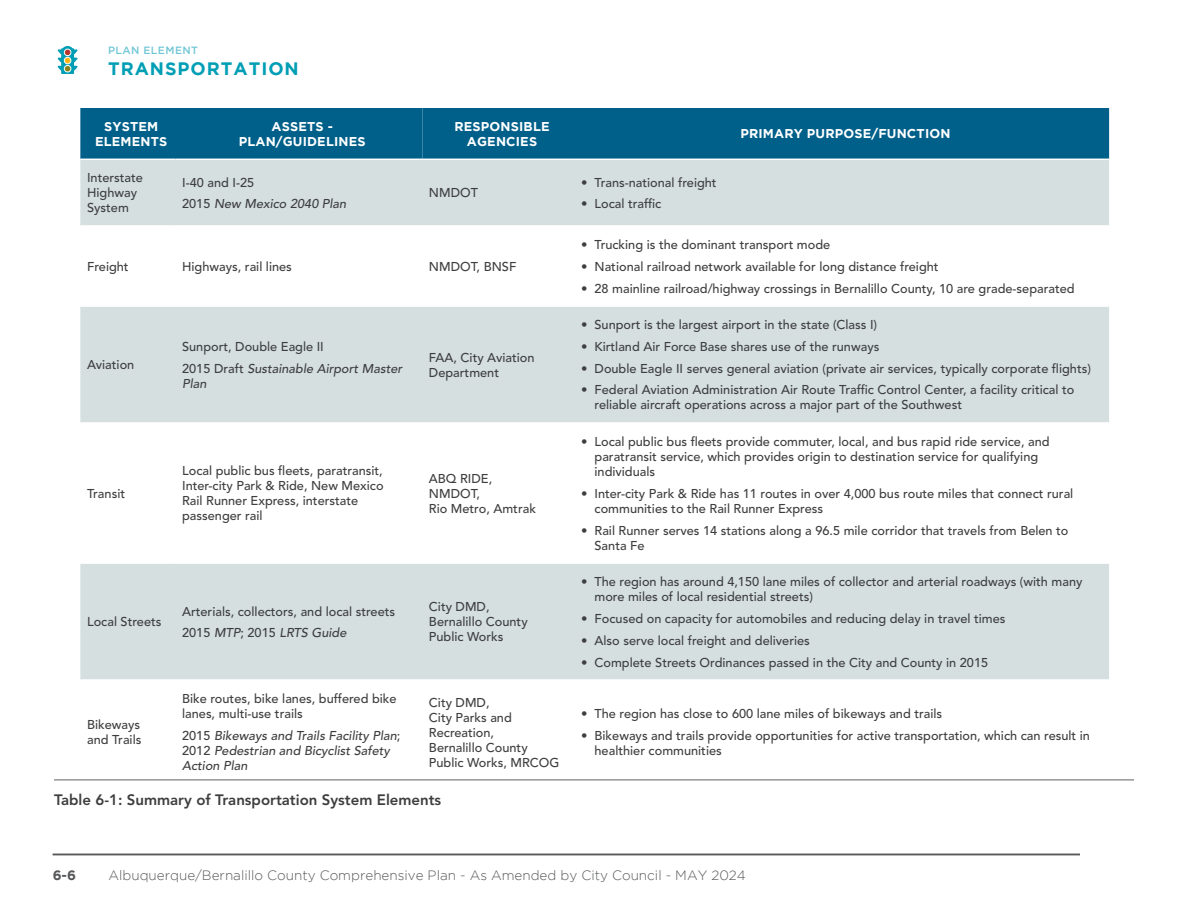
<style>
.page{position:relative;width:1188px;height:918px;background:#fff}
.page>*{position:absolute;margin:0;border:0;box-sizing:border-box;transform-origin:0 0}
.t1{font:700 18px "Gotham";letter-spacing:.055em;color:#009eb5}
.Figure_Title{font:800 15px "Avenir LT Std";color:#3e3e3f}
.t2{font:300 13.5px "Gotham";color:#57585a}
.t3{font:700 13.5px "Gotham";color:#57585a}
.Chart_Table_Text{font:500 12.75px/15px "Avenir LT Std";color:#3e3e3f}
.Chart_Table_Text-2{font:italic 500 12.75px/15px "Avenir LT Std";color:#3e3e3f}
.Chart_Table_-_top_line{font:700 12.75px/15px "Gotham";letter-spacing:.015em;color:#fff;text-align:center}
.t4{font:500 10.5px "Gotham";letter-spacing:.045em;color:#6fc6d5}
.s1{font-style:normal}
</style>
<div class="page">
<svg style="left:58px;top:46px;width:20px;height:28px"></svg>
<div style="left:64px;top:49px;width:7px;height:7px;background:#b4362f;border:1px solid #fff;border-radius:50%"></div>
<div style="left:64px;top:57px;width:7px;height:7px;background:#fcb615;border:1px solid #fff;border-radius:50%"></div>
<div style="left:64px;top:65px;width:7px;height:7px;background:#86821c;border:1px solid #fff;border-radius:50%"></div>
<hr style="left:53px;top:854px;width:1027px;height:1px;background:#57585a">
<div style="left:80px;top:108px;width:1029px;height:51px;background:#00608a"></div>
<div style="left:175px;top:108px;width:247px;height:51px;background:#00608a"></div>
<svg style="left:80px;top:160px;width:1029px;height:519px;fill:#d5dfe0"></svg>
<hr style="left:80px;top:225px;width:95px;height:2px;background:#fff">
<hr style="left:80px;top:305px;width:95px;height:2px;background:#fff">
<hr style="left:175px;top:225px;width:247px;height:2px;background:#fff">
<hr style="left:422px;top:225px;width:153px;height:2px;background:#fff">
<hr style="left:575px;top:225px;width:534px;height:2px;background:#fff">
<hr style="left:175px;top:305px;width:247px;height:2px;background:#fff">
<hr style="left:422px;top:305px;width:153px;height:2px;background:#fff">
<hr style="left:575px;top:305px;width:534px;height:2px;background:#fff">
<hr style="left:80px;top:422px;width:95px;height:2px;background:#fff">
<hr style="left:175px;top:422px;width:247px;height:2px;background:#fff">
<hr style="left:422px;top:422px;width:153px;height:2px;background:#fff">
<hr style="left:575px;top:422px;width:534px;height:2px;background:#fff">
<hr style="left:80px;top:562px;width:95px;height:2px;background:#fff">
<hr style="left:175px;top:562px;width:247px;height:2px;background:#fff">
<hr style="left:422px;top:562px;width:153px;height:2px;background:#fff">
<hr style="left:575px;top:562px;width:534px;height:2px;background:#fff">
<hr style="left:54px;top:779px;width:1080px;height:2px;background:#939598">
<p class="t4" style="left:108px;top:44px;width:92px">PLAN ELEMENT</p>
<h1 class="t1" style="left:108px;top:58px;width:192px">TRANSPORTATION</h1>
<p class="Chart_Table_-_top_line" style="left:95px;top:118px;width:74px">SYSTEM<br>ELEMENTS</p>
<p class="Chart_Table_-_top_line" style="left:239px;top:118px;width:129px">ASSETS -<br>PLAN/GUIDELINES</p>
<p class="Chart_Table_-_top_line" style="left:454px;top:118px;width:97px">RESPONSIBLE<br>AGENCIES</p>
<p class="Chart_Table_-_top_line" style="left:740px;top:126px;width:212px">PRIMARY PURPOSE/FUNCTION</p>
<p class="Chart_Table_Text" style="left:87px;top:171px;width:57px">Interstate<br>Highway<br>System</p>
<p class="Chart_Table_Text" style="left:182px;top:175px;width:74px">I-40 and I-25</p>
<p class="Chart_Table_Text" style="left:581px;top:175px;width:137px">• Trans-national freight</p>
<p class="Chart_Table_Text" style="left:581px;top:197px;width:82px">• Local traffic</p>
<p class="Chart_Table_Text" style="left:429px;top:186px;width:51px">NMDOT</p>
<p class="Chart_Table_Text-2" style="left:182px;top:197px;width:166px"><span class="s1">2015</span> New Mexico 2040 Plan</p>
<p class="Chart_Table_Text" style="left:87px;top:259px;width:43px">Freight</p>
<p class="Chart_Table_Text" style="left:182px;top:259px;width:111px">Highways, rail lines</p>
<p class="Chart_Table_Text" style="left:429px;top:259px;width:89px">NMDOT, BNSF</p>
<p class="Chart_Table_Text" style="left:87px;top:358px;width:49px">Aviation</p>
<p class="Chart_Table_Text" style="left:87px;top:486px;width:40px">Transit</p>
<p class="Chart_Table_Text" style="left:182px;top:339px;width:143px">Sunport, Double Eagle II</p>
<p class="Chart_Table_Text-2" style="left:182px;top:361px;width:222px"><span class="s1">2015 Draft</span> Sustainable Airport Master<br>Plan</p>
<p class="Chart_Table_Text" style="left:429px;top:350px;width:107px">FAA, City Aviation<br>Department</p>
<p class="Chart_Table_Text" style="left:182px;top:464px;width:203px">Local public bus fleets, paratransit,<br>Inter-city Park &amp; Ride, New Mexico<br>Rail Runner Express, interstate passenger rail</p>
<p class="Chart_Table_Text" style="left:429px;top:471px;width:65px">ABQ RIDE,</p>
<p class="Chart_Table_Text" style="left:429px;top:486px;width:53px">NMDOT,</p>
<p class="Chart_Table_Text" style="left:429px;top:501px;width:108px">Rio Metro, Amtrak</p>
<p class="Chart_Table_Text" style="left:87px;top:615px;width:76px">Local Streets</p>
<p class="Chart_Table_Text" style="left:182px;top:604px;width:215px">Arterials, collectors, and local streets</p>
<p class="Chart_Table_Text-2" style="left:182px;top:626px;width:166px"><span class="s1">2015</span> MTP<span class="s1">; 2015</span> LRTS Guide</p>
<p class="Chart_Table_Text" style="left:87px;top:717px;width:56px">Bikeways and Trails</p>
<p class="Chart_Table_Text" style="left:182px;top:692px;width:216px">Bike routes, bike lanes, buffered bike lanes, multi-use trails</p>
<p class="Chart_Table_Text-2" style="left:182px;top:728px;width:220px"><span class="s1">2015</span> Bikeways and Trails Facility Plan<span class="s1">;<br>2012</span> Pedestrian and Bicyclist Safety<br>Action Plan</p>
<p class="Chart_Table_Text" style="left:429px;top:600px;width:62px">City DMD,</p>
<p class="Chart_Table_Text" style="left:429px;top:615px;width:100px">Bernalillo County<br>Public Works</p>
<p class="Chart_Table_Text" style="left:429px;top:695px;width:84px">City DMD,<br>City Parks and<br>Recreation,</p>
<p class="Chart_Table_Text" style="left:429px;top:740px;width:132px">Bernalillo County<br>Public Works, MRCOG</p>
<p class="Figure_Title" style="left:54px;top:791px;width:389px">Table 6-1: Summary of Transportation System Elements</p>
<p class="Chart_Table_Text" style="left:581px;top:237px;width:251px">• Trucking is the dominant transport mode</p>
<p class="Chart_Table_Text" style="left:581px;top:259px;width:359px">• National railroad network available for long distance freight</p>
<p class="Chart_Table_Text" style="left:581px;top:281px;width:495px">• 28 mainline railroad/highway crossings in Bernalillo County, 10 are grade-separated</p>
<p class="Chart_Table_Text" style="left:581px;top:318px;width:298px">• Sunport is the largest airport in the state (Class I)</p>
<p class="Chart_Table_Text" style="left:581px;top:339px;width:300px">• Kirtland Air Force Base shares use of the runways</p>
<p class="Chart_Table_Text" style="left:581px;top:361px;width:511px">• Double Eagle II serves general aviation (private air services, typically corporate flights)</p>
<p class="Chart_Table_Text" style="left:595px;top:383px;width:481px;text-indent:-14px">• Federal Aviation Administration Air Route Traffic Control Center, a facility critical to reliable aircraft operations across a major part of the Southwest</p>
<p class="Chart_Table_Text" style="left:595px;top:435px;width:457px;text-indent:-14px">• Local public bus fleets provide commuter, local, and bus rapid ride service, and paratransit service, which provides origin to destination service for qualifying individuals</p>
<p class="Chart_Table_Text" style="left:595px;top:486px;width:480px;text-indent:-14px">• Inter-city Park &amp; Ride has 11 routes in over 4,000 bus route miles that connect rural communities to the Rail Runner Express</p>
<p class="Chart_Table_Text" style="left:595px;top:523px;width:476px;text-indent:-14px">• Rail Runner serves 14 stations along a 96.5 mile corridor that travels from Belen to<br>Santa Fe</p>
<p class="Chart_Table_Text" style="left:595px;top:575px;width:489px;text-indent:-14px">• The region has around 4,150 lane miles of collector and arterial roadways (with many more miles of local residential streets)</p>
<p class="Chart_Table_Text" style="left:581px;top:611px;width:426px">• Focused on capacity for automobiles and reducing delay in travel times</p>
<p class="Chart_Table_Text" style="left:581px;top:633px;width:230px">• Also serve local freight and deliveries</p>
<p class="Chart_Table_Text" style="left:581px;top:655px;width:409px">• Complete Streets Ordinances passed in the City and County in 2015</p>
<p class="Chart_Table_Text" style="left:581px;top:707px;width:363px">• The region has close to 600 lane miles of bikeways and trails</p>
<p class="Chart_Table_Text" style="left:595px;top:728px;width:497px;text-indent:-14px">• Bikeways and trails provide opportunities for active transportation, which can result in healthier communities</p>
<p class="t3" style="left:53px;top:867px;width:25px">6-6</p>
<p class="t2" style="left:108px;top:868px;width:639px">Albuquerque/Bernalillo County Comprehensive Plan - As Amended by City Council - MAY 2024</p>
</div>
